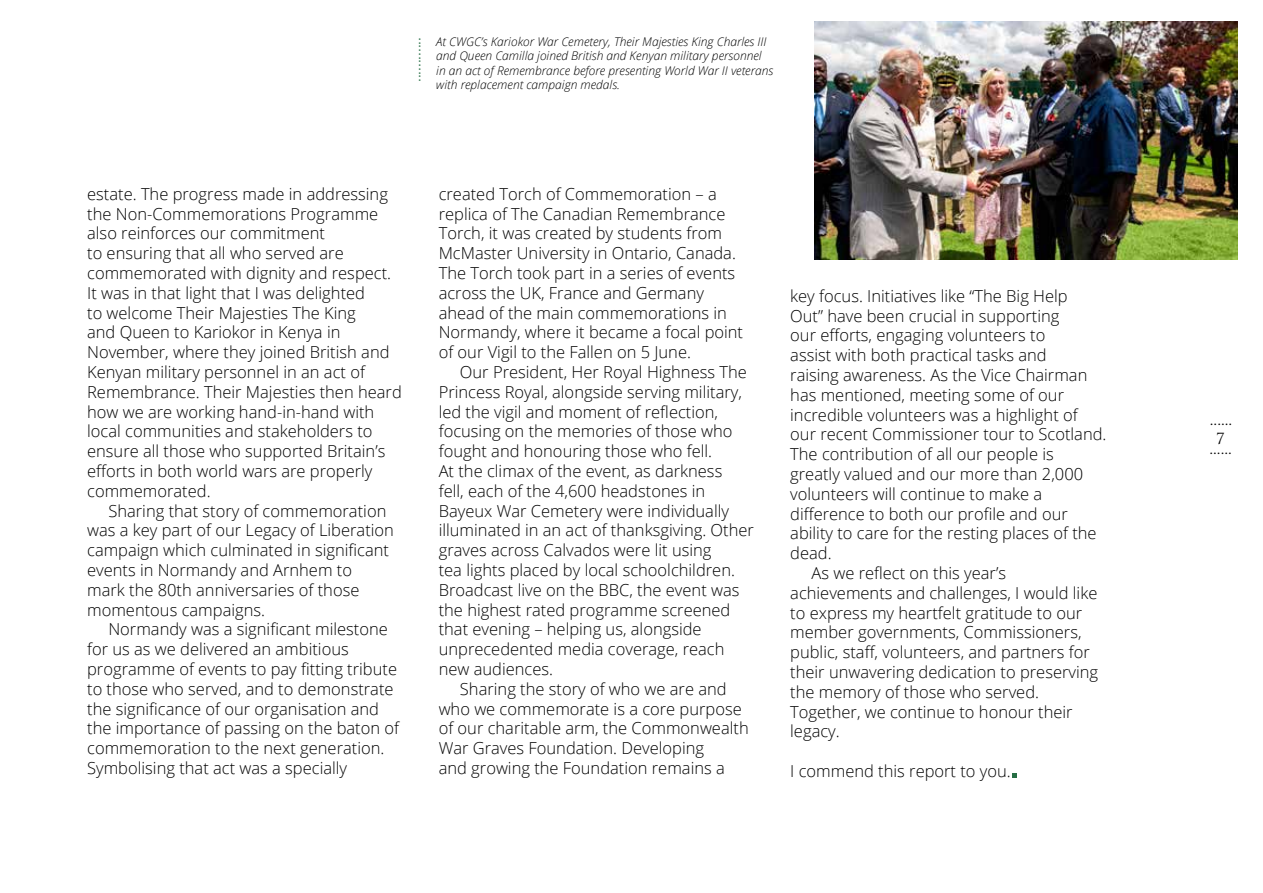
<style>
.page{position:relative;width:1263px;height:893px;background:#fff}
.page>*{position:absolute;margin:0;border:0;box-sizing:border-box;transform-origin:0 0}
.t1{font:300 16.5px/19.8px "Open Sans";color:#000}
.t2{font:15px "Trajan Pro 3";color:#000}
.t3{font:15px "Trajan Pro 3";color:#266e44}
.t4{font:italic 300 12px/14.4px "Open Sans";color:#000}
</style>
<div class="page">
<img style="left:814px;top:21px;width:423px;height:238px">
<svg style="left:1012px;top:773px;width:4px;height:5px"></svg>
<p class="t3" style="left:405px;top:82px;width:46px;rotate:-90deg">............</p>
<p class="t4" style="left:436px;top:34px;width:338px">At CWGC’s Kariokor War Cemetery, Their Majesties King Charles III and Queen Camilla joined British and Kenyan military personnel in an act of Remembrance before presenting World War II veterans with replacement campaign medals.</p>
<p class="t1" style="left:87px;top:183px;width:316px">estate. The progress made in addressing the Non-Commemorations Programme also reinforces our commitment<br>to ensuring that all who served are commemorated with dignity and respect.<br>It was in that light that I was delighted<br>to welcome Their Majesties The King<br>and Queen to Kariokor in Kenya in November, where they joined British and Kenyan military personnel in an act of Remembrance. Their Majesties then heard how we are working hand-in-hand with local communities and stakeholders to ensure all those who supported Britain’s efforts in both world wars are properly commemorated.</p>
<p class="t1" style="left:87px;top:500px;width:308px;text-indent:21px">Sharing that story of commemoration was a key part of our Legacy of Liberation campaign which culminated in significant events in Normandy and Arnhem to<br>mark the 80th anniversaries of those momentous campaigns.</p>
<p class="t1" style="left:87px;top:619px;width:313px;text-indent:21px">Normandy was a significant milestone for us as we delivered an ambitious programme of events to pay fitting tribute to those who served, and to demonstrate the significance of our organisation and the importance of passing on the baton of commemoration to the next generation.<br>Symbolising that act was a specially</p>
<p class="t1" style="left:439px;top:183px;width:306px">created Torch of Commemoration – a replica of The Canadian Remembrance Torch, it was created by students from McMaster University in Ontario, Canada.<br>The Torch took part in a series of events across the UK, France and Germany ahead of the main commemorations in Normandy, where it became a focal point of our Vigil to the Fallen on 5 June.</p>
<p class="t1" style="left:460px;top:362px;width:288px">Our President, Her Royal Highness The</p>
<p class="t1" style="left:439px;top:381px;width:305px">Princess Royal, alongside serving military,</p>
<p class="t1" style="left:439px;top:401px;width:281px">led the vigil and moment of reflection,</p>
<p class="t1" style="left:439px;top:421px;width:295px">focusing on the memories of those who</p>
<p class="t1" style="left:439px;top:441px;width:275px">fought and honouring those who fell.</p>
<p class="t1" style="left:439px;top:461px;width:285px">At the climax of the event, as darkness</p>
<p class="t1" style="left:439px;top:480px;width:268px">fell, each of the 4,600 headstones in</p>
<p class="t1" style="left:439px;top:500px;width:292px">Bayeux War Cemetery were individually</p>
<p class="t1" style="left:439px;top:520px;width:317px">illuminated in an act of thanksgiving. Other</p>
<p class="t1" style="left:439px;top:540px;width:274px">graves across Calvados were lit using</p>
<p class="t1" style="left:439px;top:560px;width:298px">tea lights placed by local schoolchildren.</p>
<p class="t1" style="left:439px;top:579px;width:302px">Broadcast live on the BBC, the event was</p>
<p class="t1" style="left:439px;top:599px;width:293px">the highest rated programme screened</p>
<p class="t1" style="left:439px;top:619px;width:264px">that evening – helping us, alongside</p>
<p class="t1" style="left:439px;top:639px;width:287px">unprecedented media coverage, reach</p>
<p class="t1" style="left:439px;top:659px;width:116px">new audiences.</p>
<p class="t1" style="left:460px;top:678px;width:268px">Sharing the story of who we are and</p>
<p class="t1" style="left:439px;top:698px;width:305px">who we commemorate is a core purpose</p>
<p class="t1" style="left:439px;top:718px;width:312px">of our charitable arm, the Commonwealth</p>
<p class="t1" style="left:439px;top:738px;width:267px">War Graves Foundation. Developing</p>
<p class="t1" style="left:439px;top:758px;width:288px">and growing the Foundation remains a</p>
<p class="t1" style="left:790px;top:285px;width:279px">key focus. Initiatives like “The Big Help</p>
<p class="t1" style="left:790px;top:305px;width:271px">Out” have been crucial in supporting</p>
<p class="t1" style="left:790px;top:325px;width:257px">our efforts, engaging volunteers to</p>
<p class="t1" style="left:790px;top:345px;width:258px">assist with both practical tasks and</p>
<p class="t1" style="left:790px;top:365px;width:299px">raising awareness. As the Vice Chairman</p>
<p class="t1" style="left:790px;top:384px;width:275px">has mentioned, meeting some of our</p>
<p class="t1" style="left:790px;top:404px;width:289px">incredible volunteers was a highlight of</p>
<p class="t1" style="left:790px;top:424px;width:318px">our recent Commissioner tour to Scotland.</p>
<p class="t1" style="left:790px;top:444px;width:265px">The contribution of all our people is</p>
<p class="t1" style="left:790px;top:464px;width:294px">greatly valued and our more than 2,000</p>
<p class="t1" style="left:790px;top:483px;width:254px">volunteers will continue to make a</p>
<p class="t1" style="left:790px;top:503px;width:279px">difference to both our profile and our</p>
<p class="t1" style="left:790px;top:523px;width:308px">ability to care for the resting places of the</p>
<p class="t1" style="left:790px;top:543px;width:43px">dead.</p>
<p class="t1" style="left:811px;top:563px;width:196px">As we reflect on this year’s</p>
<p class="t1" style="left:790px;top:582px;width:309px">achievements and challenges, I would like</p>
<p class="t1" style="left:790px;top:602px;width:293px">to express my heartfelt gratitude to our</p>
<p class="t1" style="left:790px;top:622px;width:293px">member governments, Commissioners,</p>
<p class="t1" style="left:790px;top:642px;width:301px">public, staff, volunteers, and partners for</p>
<p class="t1" style="left:790px;top:662px;width:309px">their unwavering dedication to preserving</p>
<p class="t1" style="left:790px;top:681px;width:250px">the memory of those who served.</p>
<p class="t1" style="left:790px;top:701px;width:284px">Together, we continue to honour their</p>
<p class="t1" style="left:790px;top:721px;width:51px">legacy.</p>
<p class="t1" style="left:790px;top:761px;width:222px">I commend this report to you.</p>
<p class="t2" style="left:1210px;top:410px;width:24px">......</p>
<p class="t2" style="left:1216px;top:429px;width:10px">7</p>
<p class="t2" style="left:1209px;top:438px;width:24px">......</p>
</div>
